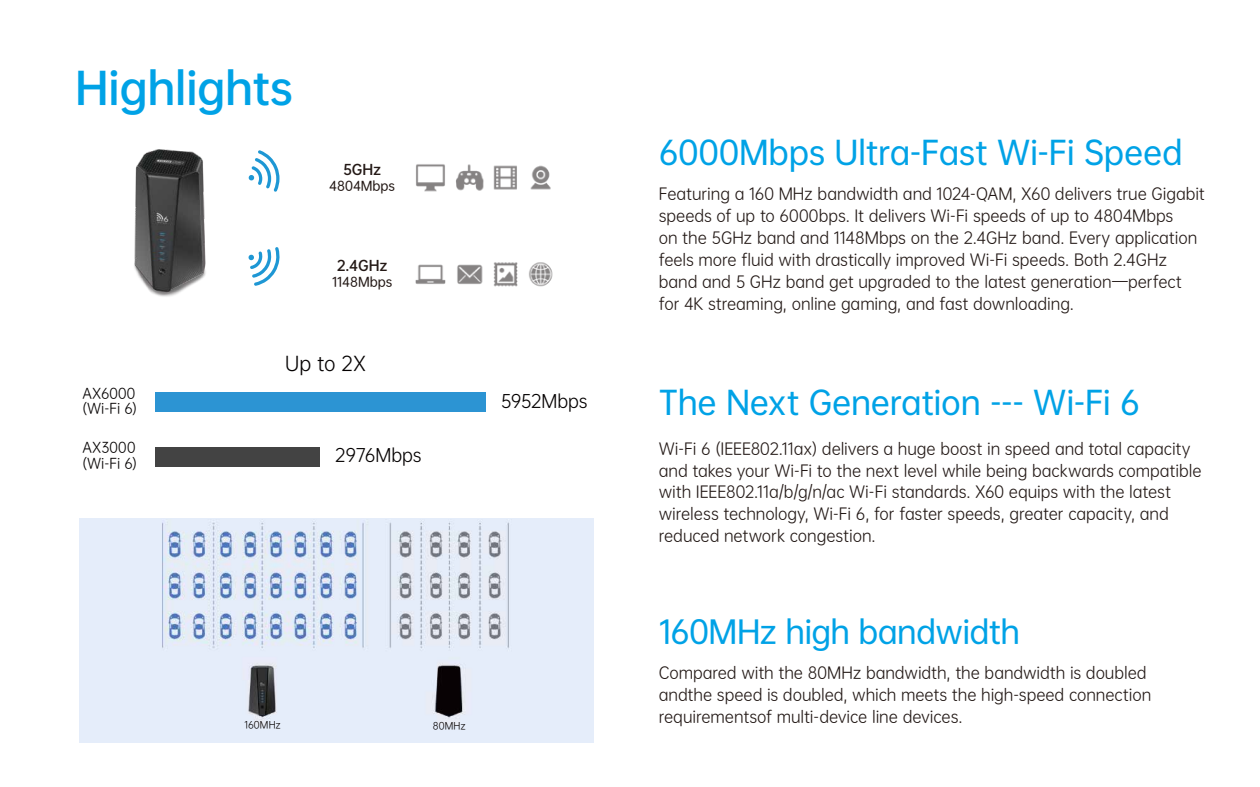
<style>
.page{position:relative;width:1260px;height:787px;background:#fff}
.page>*{position:absolute;margin:0;border:0;box-sizing:border-box;transform-origin:0 0}
.t1{font:42px "OPPO Sans B";letter-spacing:-.015em;color:#00a2e6}
.t2{font:31.5px "OPPO Sans M";letter-spacing:-.01em;color:#00a2e6}
.t3{font:30.62px "OPPO Sans M";letter-spacing:-.02em;color:#00a2e6}
.t4{font:19.43px "OPPO Sans R";color:#040000}
.t5{font:17.68px "OPPO Sans R";letter-spacing:-.015em;color:#040000}
.t6{font:15.75px/21.9px "OPPO Sans R";letter-spacing:-.005em;color:#221815}
.t7{font:13.83px/15.8px "OPPO Sans R";color:#040000}
.t8{font:13.56px "OPPO Sans B";letter-spacing:-.005em;color:#231815}
.t9{font:12.42px "OPPO Sans M";letter-spacing:-.005em;color:#231815}
.t10{font:9.54px "OPPO Sans R";letter-spacing:.005em;color:#040000}
</style>
<div class="page">
<img style="left:80px;top:518px;width:513px;height:224px">
<div style="left:155px;top:447px;width:165px;height:19px;background:#434343"></div>
<div style="left:155px;top:392px;width:330px;height:19px;background:#2c94d3"></div>
<img style="left:416px;top:164px;width:135px;height:28px">
<img style="left:415px;top:262px;width:138px;height:25px">
<svg style="left:248px;top:150px;width:32px;height:42px"></svg>
<svg style="left:248px;top:247px;width:32px;height:39px"></svg>
<img style="left:134px;top:149px;width:72px;height:148px">
<h1 class="t1" style="left:75px;top:51px;width:220px">Highlights</h1>
<p class="t8" style="left:343px;top:158px;width:40px">5GHz</p>
<p class="t9" style="left:329px;top:175px;width:67px">4804Mbps</p>
<p class="t8" style="left:337px;top:253px;width:52px">2.4GHz</p>
<p class="t9" style="left:332px;top:271px;width:62px">1148Mbps</p>
<p class="t7" style="left:82px;top:384px;width:56px">AX6000 (Wi-Fi 6)</p>
<p class="t7" style="left:82px;top:439px;width:56px">AX3000 (Wi-Fi 6)</p>
<p class="t4" style="left:285px;top:348px;width:82px">Up to 2X</p>
<p class="t5" style="left:335px;top:441px;width:88px">2976Mbps</p>
<p class="t5" style="left:501px;top:386px;width:88px">5952Mbps</p>
<p class="t10" style="left:245px;top:717px;width:38px">160MHz</p>
<p class="t10" style="left:433px;top:718px;width:34px">80MHz</p>
<h2 class="t2" style="left:659px;top:126px;width:525px">6000Mbps Ultra-Fast Wi-Fi Speed</h2>
<p class="t6" style="left:659px;top:182px;width:548px">Featuring a 160 MHz bandwidth and 1024-QAM, X60 delivers true Gigabit speeds of up to 6000bps. It delivers Wi-Fi speeds of up to 4804Mbps<br>on the 5GHz band and 1148Mbps on the 2.4GHz band. Every application feels more fluid with drastically improved Wi-Fi speeds. Both 2.4GHz band and 5 GHz band get upgraded to the latest generation—perfect for 4K streaming, online gaming, and fast downloading.</p>
<h2 class="t2" style="left:659px;top:376px;width:483px">The Next Generation --- Wi-Fi 6</h2>
<p class="t6" style="left:659px;top:436px;width:544px">Wi-Fi 6 (IEEE802.11ax) delivers a huge boost in speed and total capacity and takes your Wi-Fi to the next level while being backwards compatible with IEEE802.11a/b/g/n/ac Wi-Fi standards. X60 equips with the latest wireless technology, Wi-Fi 6, for faster speeds, greater capacity, and reduced network congestion.</p>
<h3 class="t3" style="left:659px;top:606px;width:363px">160MHz high bandwidth</h3>
<p class="t6" style="left:659px;top:661px;width:494px">Compared with the 80MHz bandwidth, the bandwidth is doubled andthe speed is doubled, which meets the high-speed connection requirementsof multi-device line devices.</p>
</div>
